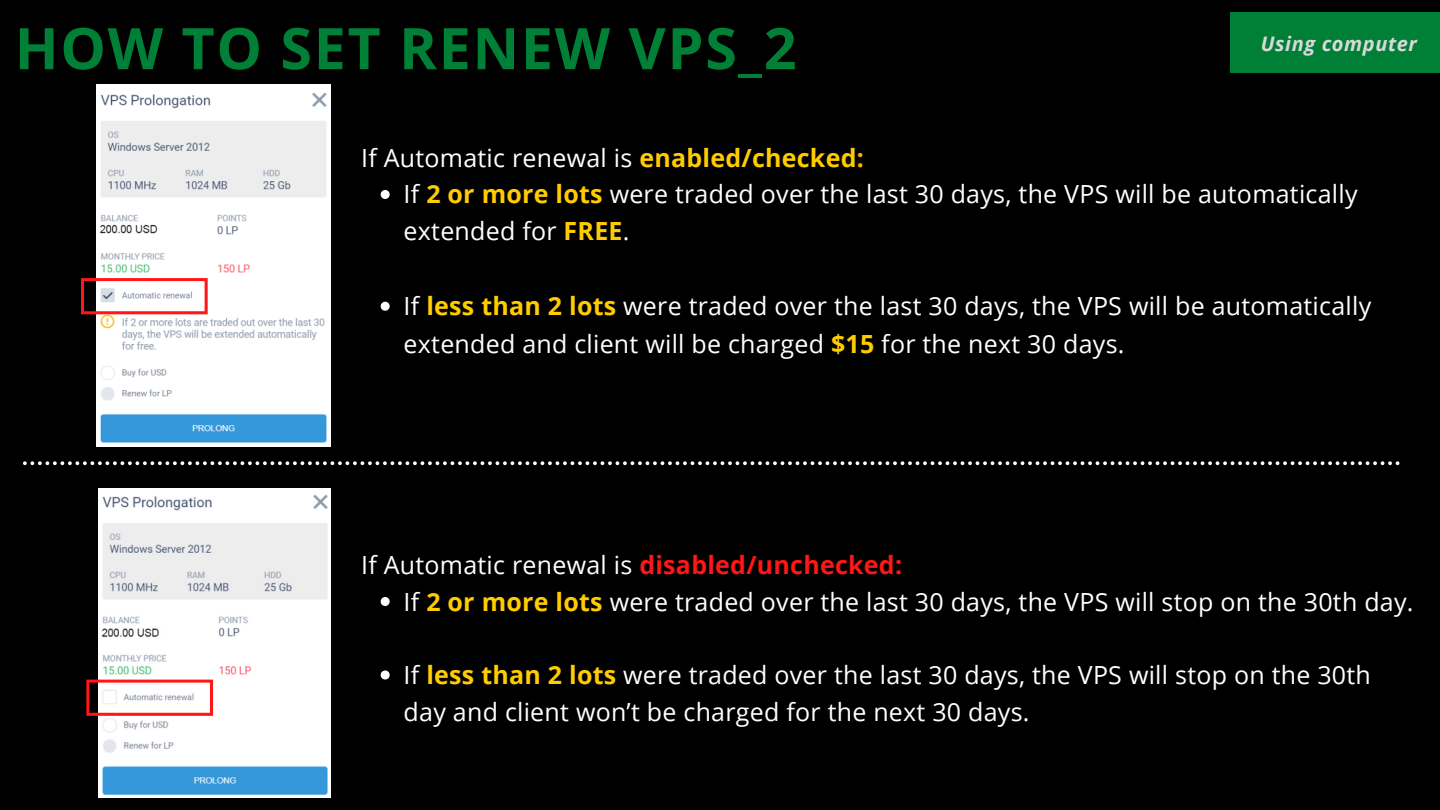
<style>
.page{position:relative;width:1440px;height:810px;background:#000}
.page>*{position:absolute;margin:0;border:0;box-sizing:border-box;transform-origin:0 0}
.t1{font:700 57.4px "Open Sans";letter-spacing:.03em;color:#008037}
.t2{font:25px/36.8px "Open Sans";letter-spacing:.01em;color:#fff}
.t3{font:italic 700 20px "Open Sans";letter-spacing:.03em;color:#d9d9d9}
.s1{font-weight:700;color:#fc0}
.s2{font-weight:700;color:#ffb000}
.s3{font-weight:700;color:#ff1616}
</style>
<div class="page">
<div style="left:1230px;top:13px;width:210px;height:60px;background:#008037"></div>
<svg style="left:381px;top:190px;width:9px;height:9px"></svg>
<svg style="left:381px;top:302px;width:9px;height:9px"></svg>
<img style="left:96px;top:85px;width:234px;height:361px">
<img style="left:98px;top:489px;width:232px;height:308px">
<svg style="left:381px;top:597px;width:9px;height:9px"></svg>
<svg style="left:381px;top:671px;width:9px;height:9px"></svg>
<svg style="left:86px;top:680px;width:127px;height:36px;background:#ebbdbd"></svg>
<svg style="left:81px;top:278px;width:127px;height:36px;background:#e4b6b7"></svg>
<svg style="left:23px;top:461px;width:1376px;height:4px"></svg>
<p class="t1" style="left:15px;top:8px;width:783px">HOW TO SET RENEW VPS_2</p>
<p class="t2" style="left:361px;top:139px;width:504px">If Automatic renewal is <span class="s1">enabled/checked</span><span class="s2">:</span></p>
<p class="t3" style="left:1261px;top:29px;width:158px">Using computer</p>
<p class="t2" style="left:404px;top:175px;width:955px">If <span class="s1">2 or more lots</span> were traded over the last 30 days, the VPS will be automatically extended for <span class="s1">FREE</span>.</p>
<p class="t2" style="left:404px;top:287px;width:969px;line-height:37.5px">If <span class="s1">less than 2 lots</span> were traded over the last 30 days, the VPS will be automatically extended and client will be charged <span class="s1">$15</span> for the next 30 days.</p>
<p class="t2" style="left:361px;top:546px;width:542px">If Automatic renewal is <span class="s3">disabled/unchecked:</span></p>
<p class="t2" style="left:404px;top:582px;width:1011px">If <span class="s1">2 or more lots</span> were traded over the last 30 days, the VPS will stop on the 30th day.</p>
<p class="t2" style="left:404px;top:656px;width:969px">If <span class="s1">less than 2 lots</span> were traded over the last 30 days, the VPS will stop on the 30th day and client won’t be charged for the next 30 days.</p>
</div>
